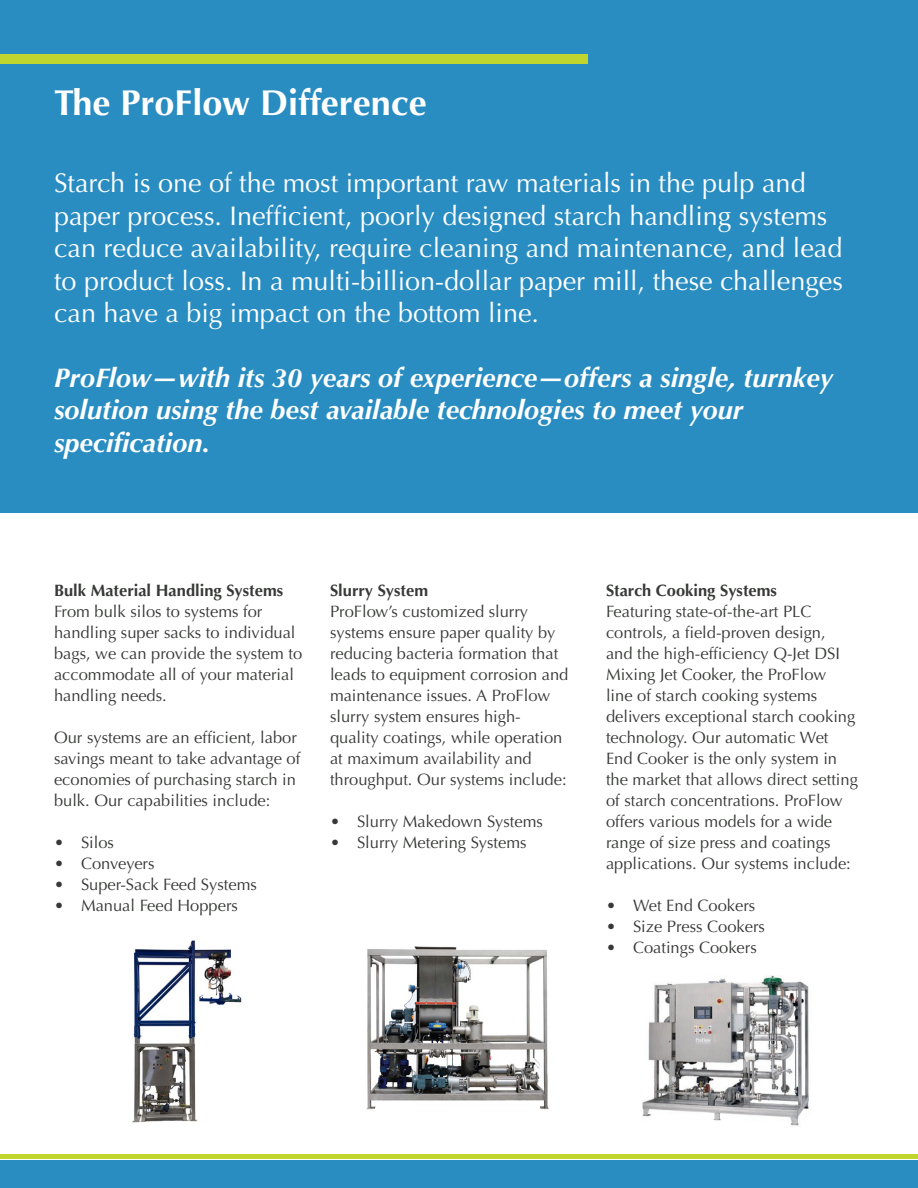
<style>
.page{position:relative;width:918px;height:1188px;background:#fff}
.page>*{position:absolute;margin:0;border:0;box-sizing:border-box;transform-origin:0 0}
.t1{font:700 36px "Optima";color:#fff}
.t2{font:27px/32.4px "Optima";color:#fff}
.t3{font:italic 700 27px/32.4px "Optima";color:#fff}
.t4{font:16.5px/21px "Optima";color:#363936}
.t5{font:700 16.5px "Optima";color:#363936}
</style>
<div class="page">
<div style="left:0;top:0;width:918px;height:513px;background:#298dc2"></div>
<div style="left:0;top:54px;width:588px;height:10px;background:#c1d52f"></div>
<img style="left:366px;top:946px;width:183px;height:164px">
<img style="left:132px;top:940px;width:110px;height:183px">
<div style="left:0;top:1154px;width:918px;height:5px;background:#c1d52f"></div>
<div style="left:0;top:1160px;width:918px;height:28px;background:#298dc2"></div>
<img style="left:642px;top:975px;width:167px;height:151px">
<p class="t1" style="left:54px;top:82px;width:374px">The ProFlow Difference</p>
<p class="t2" style="left:54px;top:167px;width:790px">Starch is one of the most important raw materials in the pulp and paper process. Inefficient, poorly designed starch handling systems can reduce availability, require cleaning and maintenance, and lead to product loss. In a multi-billion-dollar paper mill, these challenges can have a big impact on the bottom line.</p>
<p class="t3" style="left:54px;top:362px;width:781px">ProFlow—with its 30 years of experience—offers a single, turnkey solution using the best available technologies to meet your specification.</p>
<p class="t5" style="left:54px;top:580px;width:231px">Bulk Material Handling Systems</p>
<p class="t4" style="left:54px;top:601px;width:250px">From bulk silos to systems for handling super sacks to individual bags, we can provide the system to accommodate all of your material handling needs.</p>
<p class="t4" style="left:54px;top:727px;width:248px">Our systems are an efficient, labor savings meant to take advantage of economies of purchasing starch in bulk. Our capabilities include:</p>
<p class="t4" style="left:54px;top:832px;width:62px">• Silos</p>
<p class="t4" style="left:54px;top:853px;width:102px">• Conveyers</p>
<p class="t4" style="left:54px;top:874px;width:204px">• Super-Sack Feed Systems</p>
<p class="t4" style="left:54px;top:895px;width:185px">• Manual Feed Hoppers</p>
<p class="t5" style="left:330px;top:580px;width:100px">Slurry System</p>
<p class="t4" style="left:330px;top:601px;width:240px">ProFlow’s customized slurry systems ensure paper quality by reducing bacteria formation that leads to equipment corrosion and maintenance issues. A ProFlow slurry system ensures high&shy;quality coatings, while operation at maximum availability and throughput. Our systems include:</p>
<p class="t4" style="left:330px;top:811px;width:214px">• Slurry Makedown Systems</p>
<p class="t4" style="left:330px;top:832px;width:198px">• Slurry Metering Systems</p>
<p class="t5" style="left:606px;top:580px;width:172px">Starch Cooking Systems</p>
<p class="t4" style="left:606px;top:601px;width:253px">Featuring state-of-the-art PLC controls, a field-proven design,<br>and the high-efficiency Q-Jet DSI Mixing Jet Cooker, the ProFlow<br>line of starch cooking systems delivers exceptional starch cooking technology. Our automatic Wet End Cooker is the only system in the market that allows direct setting of starch concentrations. ProFlow offers various models for a wide range of size press and coatings applications. Our systems include:</p>
<p class="t4" style="left:606px;top:895px;width:151px">• Wet End Cookers</p>
<p class="t4" style="left:606px;top:916px;width:161px">• Size Press Cookers</p>
<p class="t4" style="left:606px;top:937px;width:152px">• Coatings Cookers</p>
</div>
